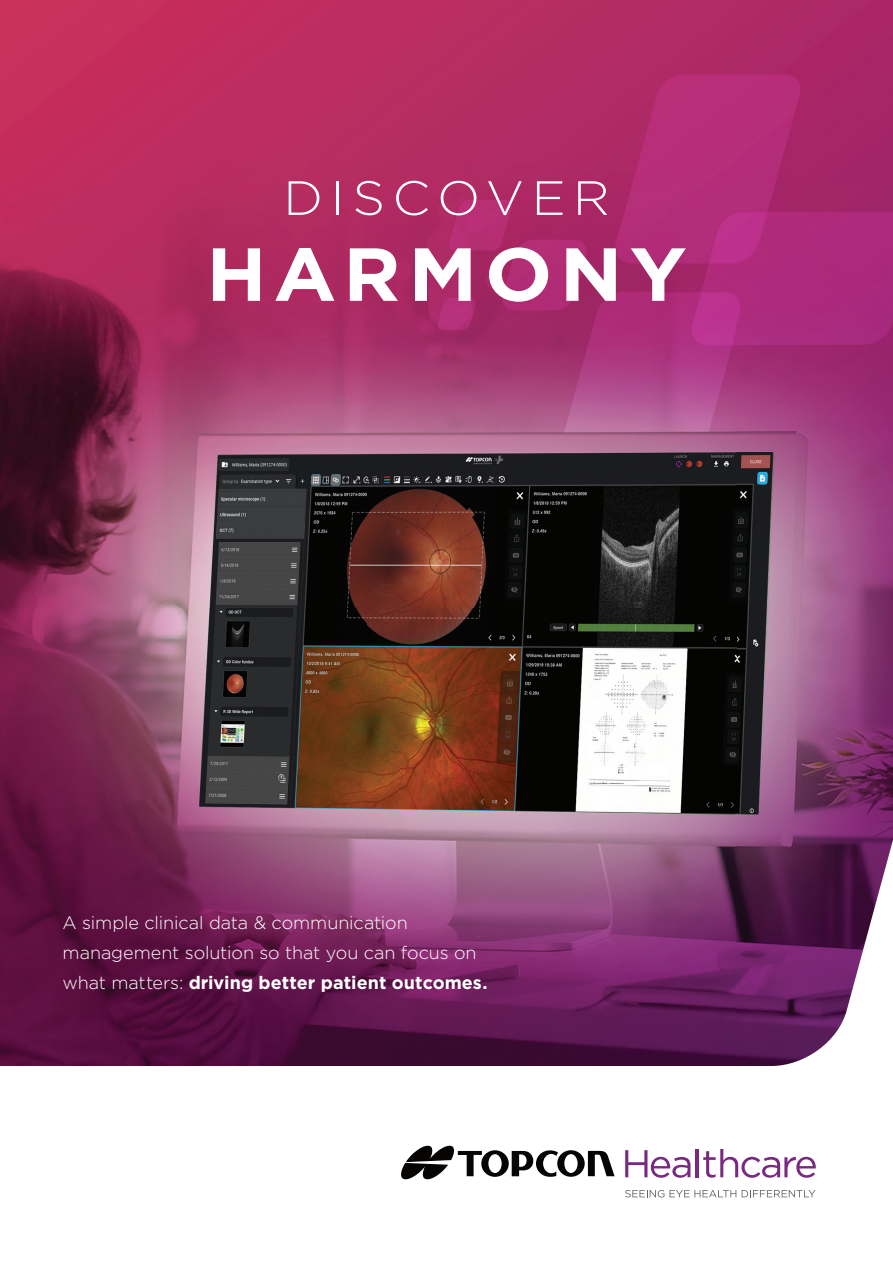
<style>
.page{position:relative;width:893px;height:1263px;background:#fff}
.page>*{position:absolute;margin:0;border:0;box-sizing:border-box;transform-origin:0 0}
.t1{font:700 75px "Gotham";letter-spacing:.09em;color:#fff;scale:1.06 1}
.t2{font:300 48px "Gotham";letter-spacing:.145em;color:#fff;scale:1.06 1}
.t3{font:300 46.5px/55.8px "Gotham";letter-spacing:.555em;color:#fff}
.t4{font:300 18px/30px "Gotham";letter-spacing:-.005em;color:#fff}
.s1{font-weight:700}
</style>
<div class="page">
<img style="left:0;top:0;width:893px;height:1066px">
<img style="left:236px;top:229px;width:423px;height:34px">
<img style="left:246px;top:285px;width:404px;height:34px">
<svg style="left:401px;top:1145px;width:214px;height:35px"></svg>
<svg style="left:625px;top:1150px;width:65px;height:28px"></svg>
<hr style="left:696px;top:1149px;width:3px;height:28px;background:#7a2982">
<svg style="left:703px;top:1149px;width:113px;height:29px"></svg>
<svg style="left:625px;top:1190px;width:111px;height:7px"></svg>
<svg style="left:742px;top:1190px;width:73px;height:7px"></svg>
<h2 class="t2" style="left:283px;top:168px;width:309px">DISCOVER</h2>
<h1 class="t1" style="left:206px;top:225px;width:455px">HARMONY</h1>
<h3 class="t3" style="left:231px;top:217px;width:432px">DISCOVER<br>HARMONY</h3>
<p class="t4" style="left:63px;top:907px;width:426px">A simple clinical data &amp; communication management solution so that you can focus on what matters: <span class="s1">driving better patient outcomes.</span></p>
</div>
